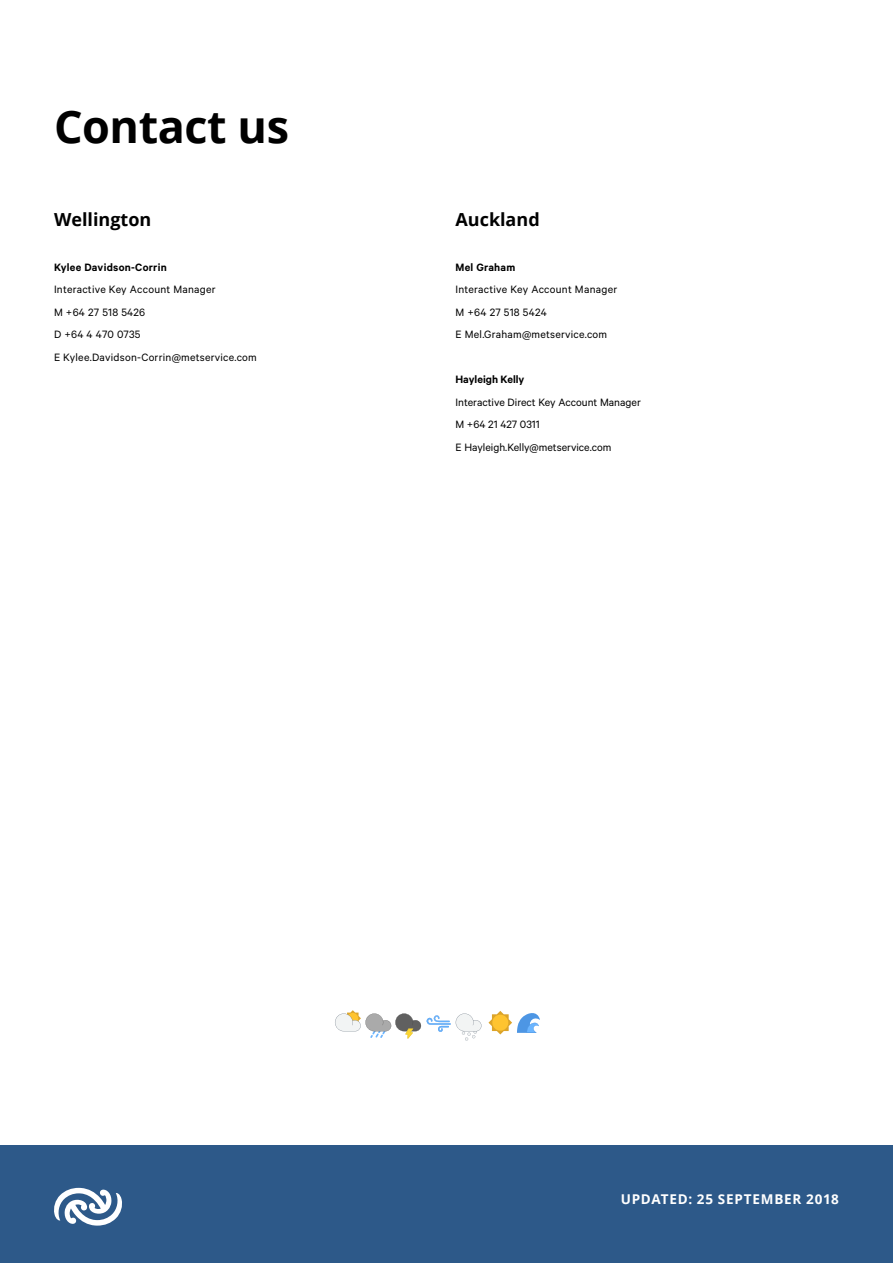
<style>
.page{position:relative;width:893px;height:1263px;background:#fff}
.page>*{position:absolute;margin:0;border:0;box-sizing:border-box;transform-origin:0 0}
.t1{font:700 45px "Open Sans";letter-spacing:-.01em;color:#000}
.t2{font:700 18px "Open Sans";color:#000}
.t3{font:700 13.5px "Open Sans";letter-spacing:.06em;color:#fff}
.t4{font:12px/22.5px "Calibre";letter-spacing:.02em;color:#000}
.t5{font:12px/22.5px "Calibre";color:#000}
.t6{font:600 12px "Calibre";letter-spacing:.02em;color:#000}
.t7{font:600 12px "Calibre";color:#000}
</style>
<div class="page">
<div style="left:0;top:1146px;width:893px;height:117px;background:#2d5989"></div>
<svg style="left:54px;top:1188px;width:68px;height:37px"></svg>
<svg style="left:335px;top:1010px;width:147px;height:30px"></svg>
<svg style="left:488px;top:1011px;width:52px;height:23px"></svg>
<h1 class="t1" style="left:54px;top:95px;width:237px">Contact us</h1>
<h2 class="t2" style="left:54px;top:207px;width:99px">Wellington</h2>
<p class="t6" style="left:54px;top:260px;width:114px">Kylee Davidson-Corrin</p>
<p class="t4" style="left:54px;top:278px;width:204px">Interactive Key Account Manager<br>M +64 27 518 5426<br>D +64 4 470 0735<br>E Kylee.Davidson-Corrin@metservice.com</p>
<h2 class="t2" style="left:455px;top:207px;width:86px">Auckland</h2>
<p class="t6" style="left:455px;top:260px;width:61px">Mel Graham</p>
<p class="t4" style="left:455px;top:278px;width:163px">Interactive Key Account Manager<br>M +64 27 518 5424<br>E Mel.Graham@metservice.com</p>
<p class="t7" style="left:455px;top:373px;width:70px">Hayleigh Kelly</p>
<p class="t5" style="left:455px;top:390px;width:187px">Interactive Direct Key Account Manager<br>M +64 21 427 0311<br>E Hayleigh.Kelly@metservice.com</p>
<p class="t3" style="left:621px;top:1190px;width:220px">UPDATED: 25 SEPTEMBER 2018</p>
</div>
